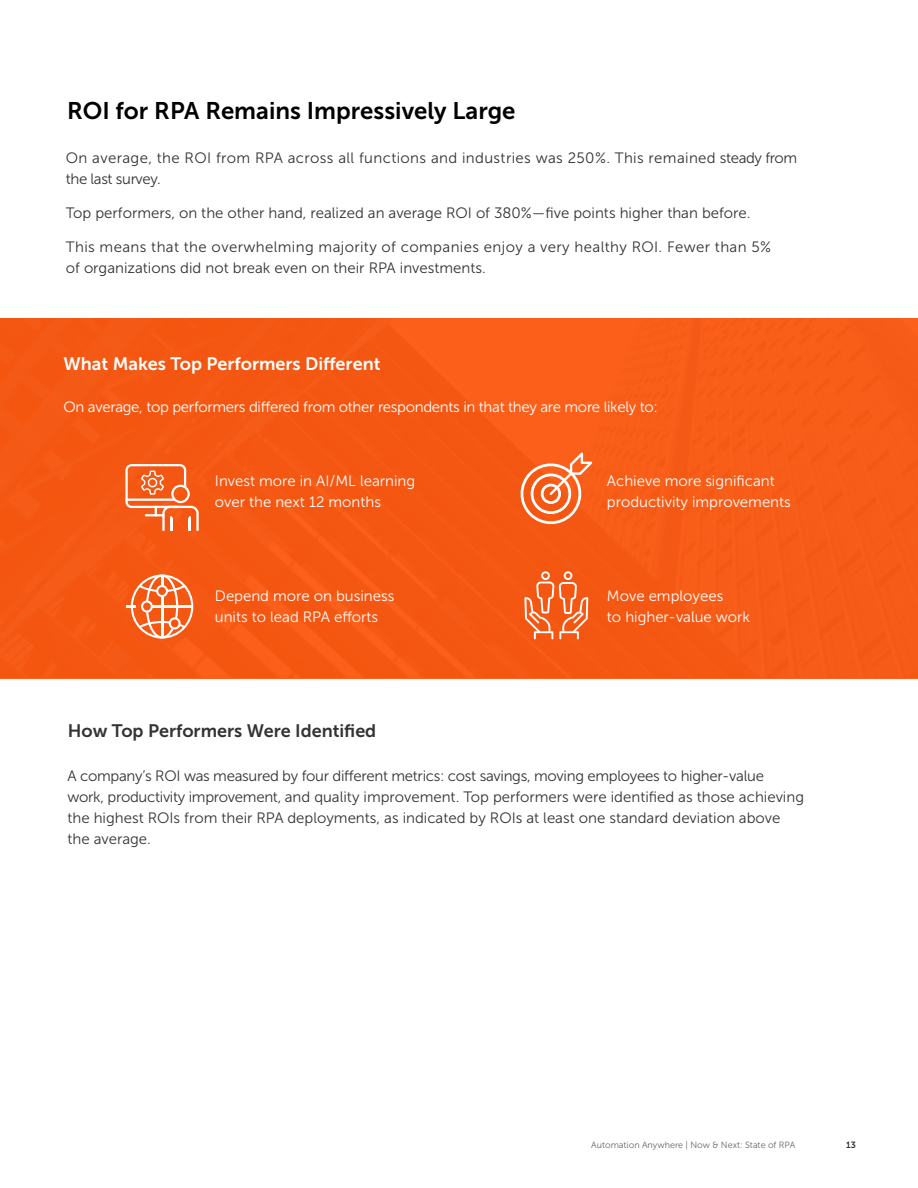
<style>
.page{position:relative;width:918px;height:1188px;background:#fff}
.page>*{position:absolute;margin:0;border:0;box-sizing:border-box;transform-origin:0 0}
.t1{font:24px "Museo Sans 700";color:#000}
.t2{font:18px "Museo Sans 700";color:#fff}
.t3{font:18px "Museo Sans 700";color:#333}
.t4{font:15px/21px "Museo Sans 300";color:#343433}
.t5{font:15px/21px "Museo Sans 300";letter-spacing:.025em;color:#333}
.t6{font:15px/21px "Museo Sans 300";color:#fff}
.t7{font:15px "Museo Sans 300";color:#333}
.t8{font:15px "Museo Sans 300";letter-spacing:-.02em;color:#fff}
.t9{font:9px "Museo Sans 300";color:#666}
.t10{font:9px "Museo Sans 700";color:#343433}
</style>
<div class="page">
<div style="left:0;top:318px;width:918px;height:361px;background:#f45914"></div>
<svg style="left:524px;top:571px;width:64px;height:68px"></svg>
<svg style="left:520px;top:452px;width:72px;height:72px"></svg>
<svg style="left:126px;top:575px;width:67px;height:64px"></svg>
<svg style="left:125px;top:464px;width:74px;height:67px"></svg>
<h1 class="t1" style="left:67px;top:97px;width:450px">ROI for RPA Remains Impressively Large</h1>
<p class="t5" style="left:66px;top:148px;width:733px">On average, the ROI from RPA across all functions and industries was 250%. This remained steady from the last survey.</p>
<p class="t7" style="left:66px;top:205px;width:686px">Top performers, on the other hand, realized an average ROI of 380%—five points higher than before.</p>
<p class="t5" style="left:66px;top:236px;width:707px">This means that the overwhelming majority of companies enjoy a very healthy ROI. Fewer than 5% of organizations did not break even on their RPA investments.</p>
<p class="t2" style="left:64px;top:354px;width:318px">What Makes Top Performers Different</p>
<p class="t8" style="left:64px;top:399px;width:596px">On average, top performers differed from other respondents in that they are more likely to:</p>
<p class="t6" style="left:215px;top:470px;width:202px">Invest more in AI/ML learning over the next 12 months</p>
<p class="t6" style="left:215px;top:586px;width:181px">Depend more on business units to lead RPA efforts</p>
<p class="t3" style="left:68px;top:721px;width:310px">How Top Performers Were Identified</p>
<p class="t6" style="left:607px;top:470px;width:185px">Achieve more significant productivity improvements</p>
<p class="t6" style="left:607px;top:586px;width:145px">Move employees<br>to higher-value work</p>
<p class="t4" style="left:68px;top:766px;width:738px">A company’s ROI was measured by four different metrics: cost savings, moving employees to higher-value work, productivity improvement, and quality improvement. Top performers were identified as those achieving the highest ROIs from their RPA deployments, as indicated by ROIs at least one standard deviation above the average.</p>
<p class="t9" style="left:591px;top:1140px;width:205px">Automation Anywhere | Now &amp; Next: State of RPA</p>
<p class="t10" style="left:846px;top:1140px;width:11px">13</p>
</div>
